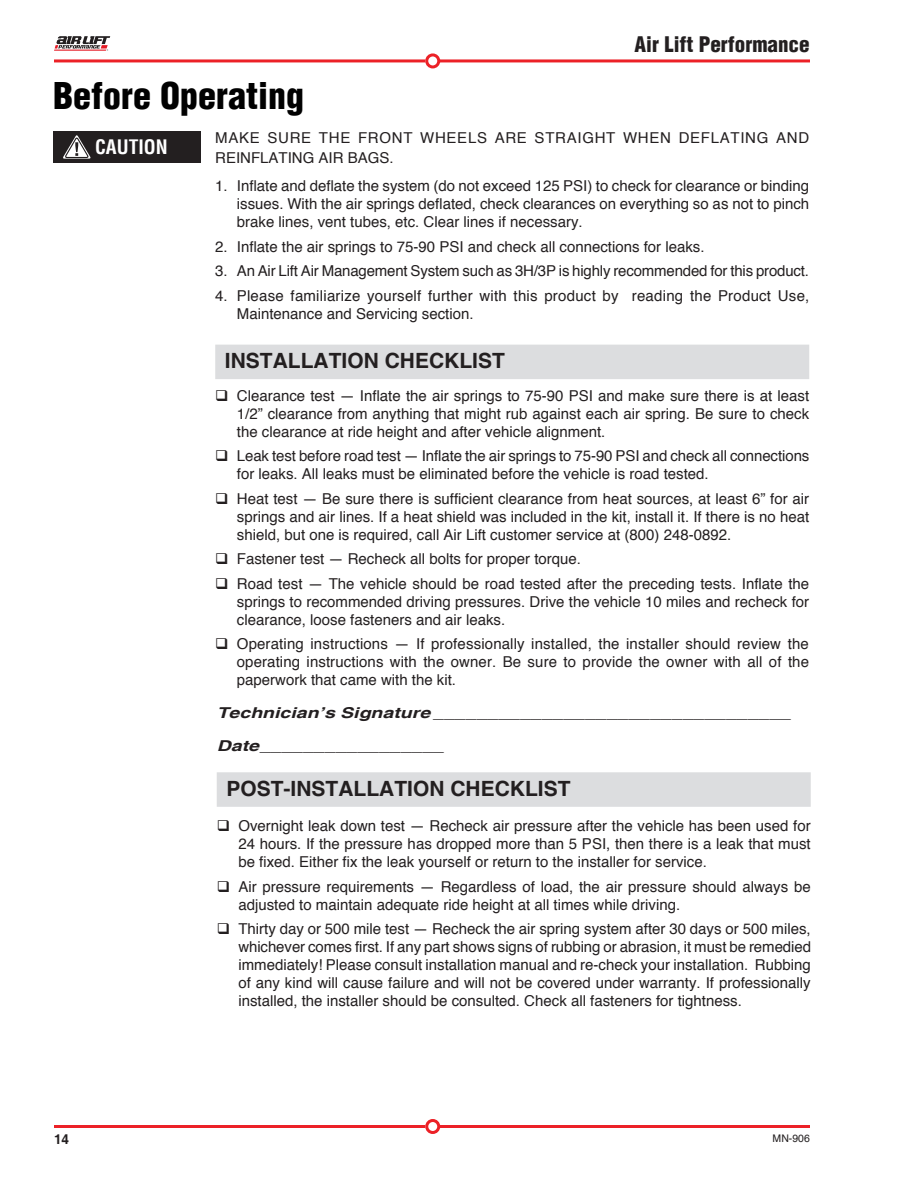
<style>
.page{position:relative;width:918px;height:1188px;background:#fff}
.page>*{position:absolute;margin:0;border:0;box-sizing:border-box;transform-origin:0 0}
.t1{font:900 condensed 36px "Helvetica";color:#010101}
.t2{font:700 21px "Helvetica";color:#231f20}
.t3{font:900 condensed 21px "Helvetica";color:#231f20}
.t4{font:700 condensed 19.5px "Helvetica";color:#fff}
.t5{font:15px/18px "Helvetica";color:#231f20;text-align:justify}
.t6{font:italic 700 15px/32.4px "Helvetica";color:#231f20;scale:1.3 1}
.t7{font:15px/19.5px "Helvetica";letter-spacing:.045em;color:#231f20}
.t8{font:700 13.5px "Helvetica";color:#231f20}
.t9{font:10.5px "Helvetica";color:#231f20}
</style>
<div class="page">
<hr style="left:439px;top:59px;width:371px;height:3px;background:#ec2127">
<div style="left:425px;top:53px;width:15px;height:15px;border:3px solid #ec2127;border-radius:50%"></div>
<hr style="left:54px;top:59px;width:371px;height:3px;background:#ec2127">
<hr style="left:439px;top:1125px;width:371px;height:3px;background:#ec2127">
<div style="left:425px;top:1119px;width:15px;height:15px;border:3px solid #ec2127;border-radius:50%"></div>
<hr style="left:54px;top:1125px;width:371px;height:3px;background:#ec2127">
<svg style="left:54px;top:36px;width:56px;height:15px"></svg>
<div style="left:53px;top:132px;width:148px;height:31px;background:#231f20"></div>
<svg style="left:63px;top:135px;width:28px;height:24px"></svg>
<div style="left:215px;top:345px;width:594px;height:34px;background:#dcdddf"></div>
<div style="left:217px;top:772px;width:594px;height:35px;background:#dcdddf"></div>
<h2 class="t3" style="left:635px;top:31px;width:176px">Air Lift Performance</h2>
<h1 class="t1" style="left:53px;top:73px;width:252px">Before Operating</h1>
<p class="t7" style="left:215px;top:128px;width:596px">MAKE SURE THE FRONT WHEELS ARE STRAIGHT WHEN DEFLATING AND<br>REINFLATING AIR BAGS.</p>
<p class="t5" style="left:237px;top:177px;width:574px;text-indent:-22px">1. Inflate and deflate the system (do not exceed 125 PSI) to check for clearance or binding issues. With the air springs deflated, check clearances on everything so as not to pinch brake lines, vent tubes, etc. Clear lines if necessary.</p>
<p class="t5" style="left:215px;top:237px;width:491px">2. Inflate the air springs to 75-90 PSI and check all connections for leaks.</p>
<p class="t5" style="left:215px;top:262px;width:595px">3. An Air Lift Air Management System such as 3H/3P is highly recommended for this product.</p>
<p class="t5" style="left:237px;top:286px;width:574px;text-indent:-22px">4. Please familiarize yourself further with this product by reading the Product Use,<br>Maintenance and Servicing section.</p>
<h3 class="t4" style="left:95px;top:135px;width:74px">CAUTION</h3>
<h2 class="t2" style="left:225px;top:348px;width:281px">INSTALLATION CHECKLIST</h2>
<p class="t5" style="left:237px;top:386px;width:574px;text-indent:-22px">❑ Clearance test — Inflate the air springs to 75-90 PSI and make sure there is at least 1/2” clearance from anything that might rub against each air spring. Be sure to check the clearance at ride height and after vehicle alignment.</p>
<p class="t5" style="left:237px;top:447px;width:574px;text-indent:-22px">❑ Leak test before road test — Inflate the air springs to 75-90 PSI and check all connections for leaks. All leaks must be eliminated before the vehicle is road tested.</p>
<p class="t5" style="left:237px;top:489px;width:574px;text-indent:-22px">❑ Heat test — Be sure there is sufficient clearance from heat sources, at least 6” for air springs and air lines. If a heat shield was included in the kit, install it. If there is no heat shield, but one is required, call Air Lift customer service at (800) 248-0892.</p>
<p class="t5" style="left:215px;top:550px;width:367px">❑ Fastener test — Recheck all bolts for proper torque.</p>
<p class="t5" style="left:237px;top:574px;width:574px;text-indent:-22px">❑ Road test — The vehicle should be road tested after the preceding tests. Inflate the springs to recommended driving pressures. Drive the vehicle 10 miles and recheck for clearance, loose fasteners and air leaks.</p>
<p class="t5" style="left:237px;top:635px;width:574px;text-indent:-22px">❑ Operating instructions — If professionally installed, the installer should review the operating instructions with the owner. Be sure to provide the owner with all of the paperwork that came with the kit.</p>
<p class="t6" style="left:217px;top:698px;width:444px">Technician’s Signature _________________________________<br>Date_________________</p>
<h2 class="t2" style="left:226px;top:776px;width:346px">POST-INSTALLATION CHECKLIST</h2>
<p class="t5" style="left:238px;top:817px;width:574px;text-indent:-22px">❑ Overnight leak down test — Recheck air pressure after the vehicle has been used for 24 hours. If the pressure has dropped more than 5 PSI, then there is a leak that must be fixed. Either fix the leak yourself or return to the installer for service.</p>
<p class="t5" style="left:238px;top:877px;width:574px;text-indent:-22px">❑ Air pressure requirements — Regardless of load, the air pressure should always be adjusted to maintain adequate ride height at all times while driving.</p>
<p class="t5" style="left:238px;top:920px;width:574px;text-indent:-22px">❑ Thirty day or 500 mile test — Recheck the air spring system after 30 days or 500 miles, whichever comes first. If any part shows signs of rubbing or abrasion, it must be remedied immediately! Please consult installation manual and re-check your installation. Rubbing of any kind will cause failure and will not be covered under warranty. If professionally installed, the installer should be consulted. Check all fasteners for tightness.</p>
<p class="t8" style="left:54px;top:1131px;width:17px">14</p>
<p class="t9" style="left:773px;top:1132px;width:39px">MN-906</p>
</div>
